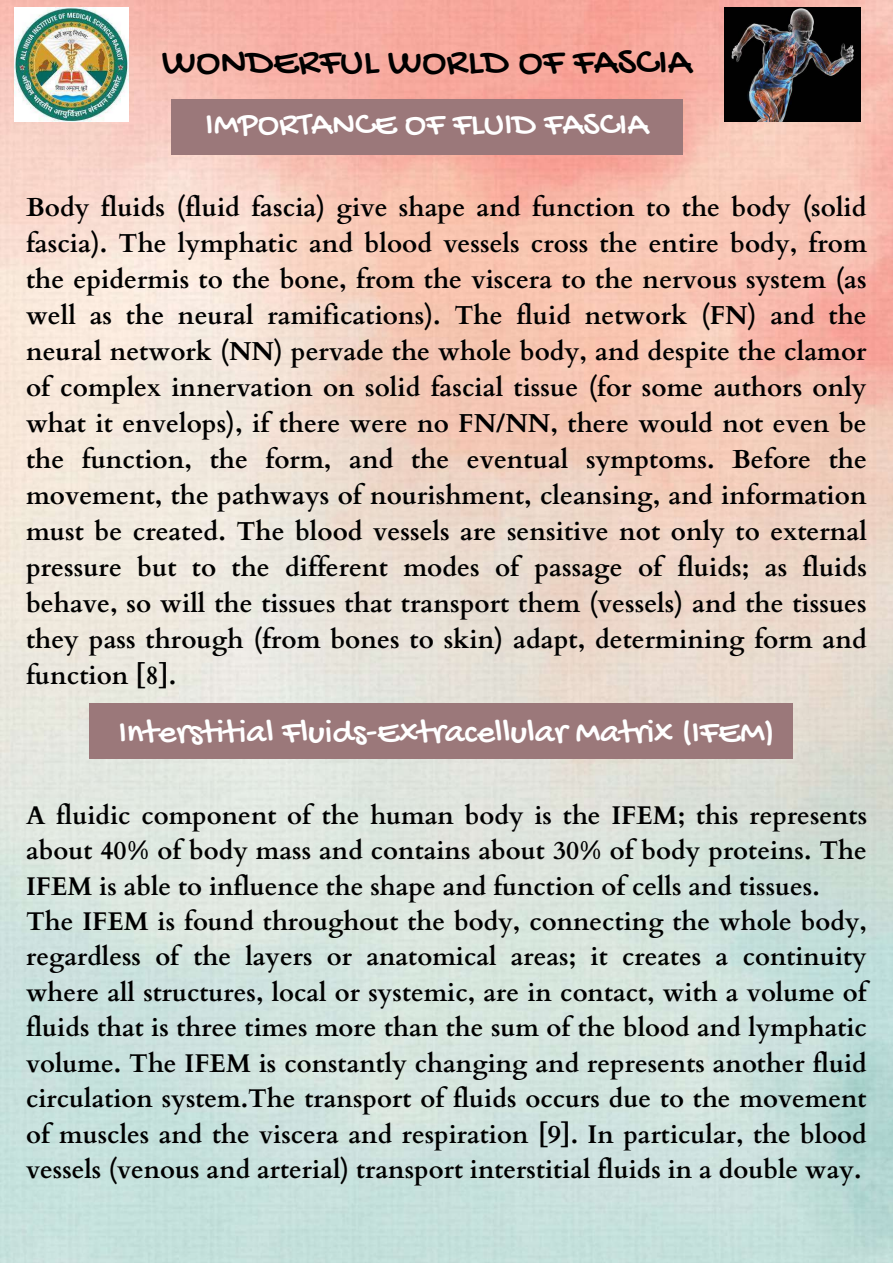
<style>
.page{position:relative;width:893px;height:1263px;background:#fff}
.page>*{position:absolute;margin:0;border:0;box-sizing:border-box;transform-origin:0 0}
.t1{font:40.42px "Gochi Hand";color:#000}
.t2{font:35.4px "Gochi Hand";color:#fff}
.t3{font:700 25.95px/36px "Cardo";color:#000;text-align:justify}
.t4{font:700 25.58px/35.4px "Cardo";color:#000}
</style>
<div class="page">
<img style="left:0;top:0;width:893px;height:1263px">
<img style="left:15px;top:7px;width:114px;height:114px">
<img style="left:724px;top:7px;width:136px;height:114px">
<div style="left:171px;top:99px;width:511px;height:56px;background:#9b787a"></div>
<div style="left:89px;top:703px;width:704px;height:56px;background:#9b787a"></div>
<h1 class="t1" style="left:162px;top:40px;width:531px">WONDERFUL WORLD OF FASCIA</h1>
<h2 class="t2" style="left:205px;top:106px;width:444px">IMPORTANCE OF FLUID FASCIA</h2>
<p class="t3" style="left:26px;top:190px;width:842px">Body fluids (fluid fascia) give shape and function to the body (solid fascia). The lymphatic and blood vessels cross the entire body, from the epidermis to the bone, from the viscera to the nervous system (as well as the neural ramifications). The fluid network (FN) and the neural network (NN) pervade the whole body, and despite the clamor of complex innervation on solid fascial tissue (for some authors only what it envelops), if there were no FN/NN, there would not even be the function, the form, and the eventual symptoms. Before the movement, the pathways of nourishment, cleansing, and information must be created. The blood vessels are sensitive not only to external pressure but to the different modes of passage of fluids; as fluids behave, so will the tissues that transport them (vessels) and the tissues they pass through (from bones to skin) adapt, determining form and function [8].</p>
<h2 class="t2" style="left:118px;top:713px;width:658px">Interstitial Fluids-Extracellular Matrix (IFEM)</h2>
<p class="t4" style="left:26px;top:798px;width:842px">A fluidic component of the human body is the IFEM; this represents about 40% of body mass and contains about 30% of body proteins. The IFEM is able to influence the shape and function of cells and tissues.<br>The IFEM is found throughout the body, connecting the whole body, regardless of the layers or anatomical areas; it creates a continuity where all structures, local or systemic, are in contact, with a volume of fluids that is three times more than the sum of the blood and lymphatic volume. The IFEM is constantly changing and represents another fluid circulation system.The transport of fluids occurs due to the movement of muscles and the viscera and respiration [9]. In particular, the blood vessels (venous and arterial) transport interstitial fluids in a double way.</p>
</div>
